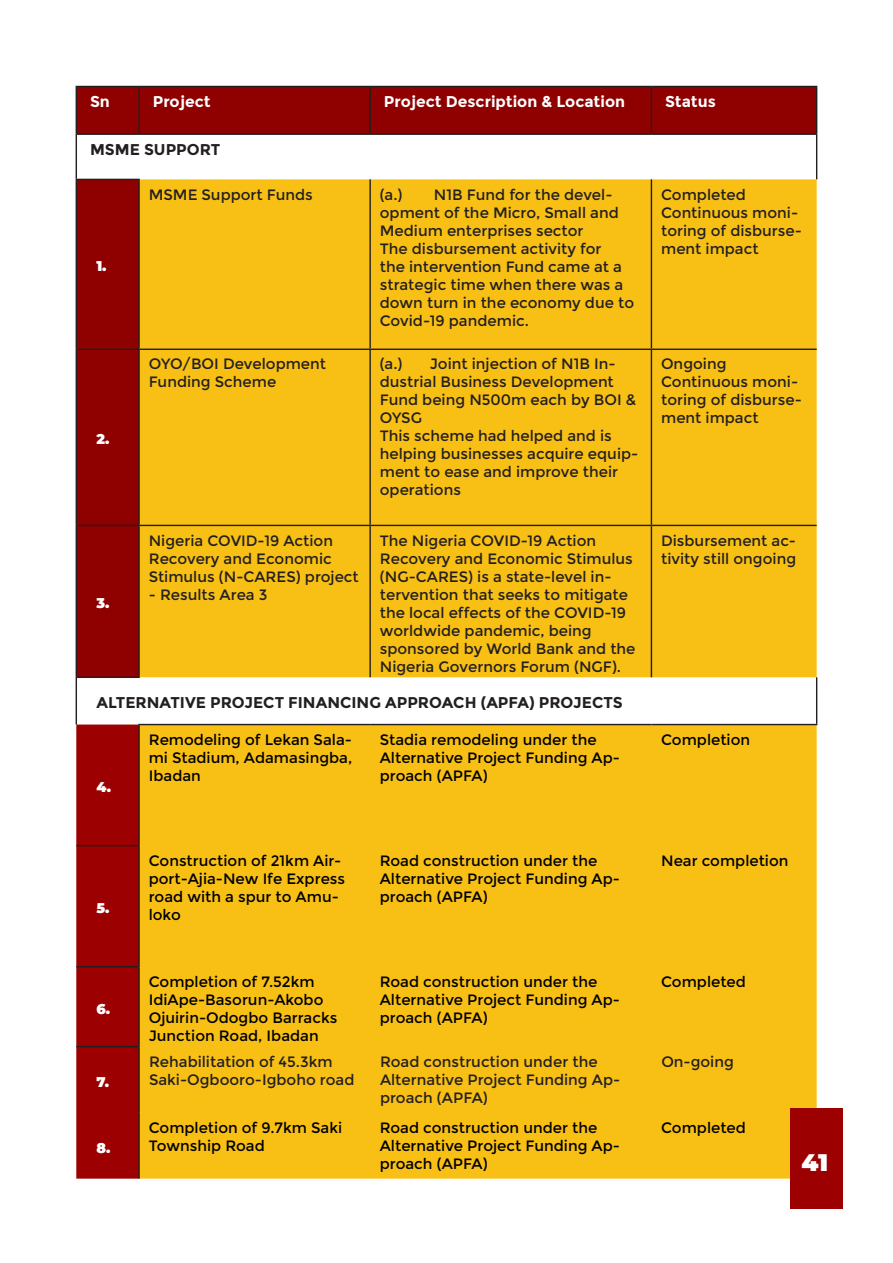
<style>
.page{position:relative;width:893px;height:1263px;background:#fff}
.page>*{position:absolute;margin:0;border:0;box-sizing:border-box;transform-origin:0 0}
.body_texts{font:900 24px "Montserrat";color:#fff}
.body_texts-2{font:700 15.6px "Montserrat";color:#231f20}
.body_texts-3{font:700 15.6px "Montserrat";color:#fff}
.TABLE_TEXTS{font:15px/18px "Montserrat";color:#231f20}
.TABLE_TEXTS-2{font:15px/18px "Montserrat";color:#000001}
.TABLE_TEXTS-3{font:900 14.1px "Montserrat";color:#fff}
</style>
<div class="page">
<div style="left:77px;top:87px;width:739px;height:46px;background:#8e0100"></div>
<div style="left:77px;top:180px;width:61px;height:497px;background:#8e0100"></div>
<div style="left:139px;top:179px;width:678px;height:999px;background:#f8c015"></div>
<div style="left:76px;top:724px;width:62px;height:454px;background:#9c0001"></div>
<hr style="left:76px;top:86px;width:63px;height:1px;background:#231f20">
<hr style="left:76px;top:87px;width:1px;height:46px;background:#231f20">
<hr style="left:139px;top:86px;width:231px;height:1px;background:#231f20">
<hr style="left:138px;top:87px;width:2px;height:46px;background:#231f20">
<hr style="left:370px;top:86px;width:281px;height:1px;background:#231f20">
<hr style="left:369px;top:87px;width:2px;height:46px;background:#231f20">
<hr style="left:651px;top:86px;width:166px;height:1px;background:#231f20">
<hr style="left:651px;top:87px;width:1px;height:46px;background:#231f20">
<hr style="left:816px;top:87px;width:1px;height:46px;background:#231f20">
<hr style="left:76px;top:133px;width:63px;height:2px;background:#231f20">
<hr style="left:76px;top:135px;width:1px;height:44px;background:#231f20">
<hr style="left:139px;top:133px;width:231px;height:2px;background:#231f20">
<hr style="left:370px;top:133px;width:281px;height:2px;background:#231f20">
<hr style="left:651px;top:133px;width:166px;height:2px;background:#231f20">
<hr style="left:816px;top:135px;width:1px;height:44px;background:#231f20">
<hr style="left:369px;top:179px;width:2px;height:170px;background:#231f20">
<hr style="left:651px;top:179px;width:1px;height:170px;background:#231f20">
<hr style="left:139px;top:349px;width:231px;height:1px;background:#231f20">
<hr style="left:370px;top:349px;width:281px;height:1px;background:#231f20">
<hr style="left:369px;top:350px;width:2px;height:175px;background:#231f20">
<hr style="left:651px;top:349px;width:166px;height:1px;background:#231f20">
<hr style="left:651px;top:350px;width:1px;height:175px;background:#231f20">
<hr style="left:139px;top:525px;width:231px;height:1px;background:#231f20">
<hr style="left:370px;top:525px;width:281px;height:1px;background:#231f20">
<hr style="left:369px;top:526px;width:2px;height:151px;background:#231f20">
<hr style="left:651px;top:525px;width:166px;height:1px;background:#231f20">
<hr style="left:651px;top:526px;width:1px;height:151px;background:#231f20">
<hr style="left:76px;top:678px;width:1px;height:46px;background:#231f20">
<hr style="left:816px;top:677px;width:1px;height:47px;background:#231f20">
<hr style="left:76px;top:845px;width:64px;height:1px;background:#231f20">
<hr style="left:76px;top:966px;width:64px;height:1px;background:#231f20">
<hr style="left:76px;top:1046px;width:64px;height:1px;background:#231f20">
<hr style="left:76px;top:179px;width:64px;height:1px;background:#231f20">
<hr style="left:76px;top:180px;width:1px;height:169px;background:#231f20">
<hr style="left:138px;top:180px;width:2px;height:169px;background:#231f20">
<hr style="left:76px;top:349px;width:63px;height:1px;background:#231f20">
<hr style="left:76px;top:350px;width:1px;height:175px;background:#231f20">
<hr style="left:138px;top:350px;width:2px;height:175px;background:#231f20">
<hr style="left:76px;top:525px;width:63px;height:1px;background:#231f20">
<hr style="left:76px;top:526px;width:1px;height:151px;background:#231f20">
<hr style="left:138px;top:526px;width:2px;height:151px;background:#231f20">
<hr style="left:76px;top:677px;width:64px;height:1px;background:#231f20">
<hr style="left:138px;top:725px;width:2px;height:120px;background:#231f20">
<hr style="left:138px;top:846px;width:2px;height:120px;background:#231f20">
<hr style="left:138px;top:967px;width:2px;height:79px;background:#231f20">
<hr style="left:138px;top:1047px;width:2px;height:66px;background:#231f20">
<hr style="left:138px;top:1113px;width:2px;height:65px;background:#231f20">
<hr style="left:138px;top:724px;width:232px;height:1px;background:#231f20">
<hr style="left:370px;top:724px;width:281px;height:1px;background:#231f20">
<hr style="left:651px;top:724px;width:166px;height:1px;background:#231f20">
<div style="left:791px;top:1109px;width:52px;height:100px;background:#9c0001"></div>
<p class="body_texts-3" style="left:90px;top:92px;width:21px">Sn</p>
<p class="body_texts-3" style="left:153px;top:92px;width:59px">Project</p>
<p class="body_texts-3" style="left:384px;top:92px;width:243px">Project Description &amp; Location</p>
<p class="body_texts-3" style="left:665px;top:92px;width:52px">Status</p>
<p class="body_texts-2" style="left:90px;top:140px;width:132px">MSME SUPPORT</p>
<p class="TABLE_TEXTS-3" style="left:96px;top:257px;width:12px">1.</p>
<p class="TABLE_TEXTS-3" style="left:96px;top:430px;width:15px">2.</p>
<p class="TABLE_TEXTS" style="left:149px;top:185px;width:166px">MSME Support Funds</p>
<p class="TABLE_TEXTS" style="left:380px;top:185px;width:24px">(a.)</p>
<p class="TABLE_TEXTS" style="left:380px;top:185px;width:240px;text-indent:54px">N1B Fund for the devel&shy;opment of the Micro, Small and<br>Medium enterprises sector</p>
<p class="TABLE_TEXTS" style="left:380px;top:239px;width:256px">The disbursement activity for<br>the intervention Fund came at a strategic time when there was a down turn in the economy due to<br>Covid-19 pandemic.</p>
<p class="TABLE_TEXTS" style="left:149px;top:355px;width:179px">OYO/BOI Development<br>Funding Scheme</p>
<p class="TABLE_TEXTS" style="left:380px;top:355px;width:24px">(a.)</p>
<p class="TABLE_TEXTS" style="left:380px;top:355px;width:258px;text-indent:50px">Joint injection of N1B In&shy;dustrial Business Development<br>Fund being N500m each by BOI &amp;<br>OYSG</p>
<p class="TABLE_TEXTS" style="left:380px;top:427px;width:260px">This scheme had helped and is helping businesses acquire equip&shy;ment to ease and improve their operations</p>
<p class="TABLE_TEXTS" style="left:661px;top:185px;width:86px">Completed</p>
<p class="TABLE_TEXTS" style="left:661px;top:203px;width:142px">Continuous moni&shy;toring of disburse&shy;ment impact</p>
<p class="TABLE_TEXTS" style="left:661px;top:355px;width:67px">Ongoing</p>
<p class="TABLE_TEXTS" style="left:661px;top:373px;width:142px">Continuous moni&shy;toring of disburse&shy;ment impact</p>
<p class="TABLE_TEXTS" style="left:380px;top:531px;width:257px">The Nigeria COVID-19 Action<br>Recovery and Economic Stimulus (NG-CARES) is a state-level in&shy;tervention that seeks to mitigate the local effects of the COVID-19 worldwide pandemic, being sponsored by World Bank and the<br>Nigeria Governors Forum (NGF).</p>
<p class="TABLE_TEXTS" style="left:661px;top:531px;width:137px">Disbursement ac&shy;tivity still ongoing</p>
<p class="body_texts-2" style="left:96px;top:694px;width:528px">ALTERNATIVE PROJECT FINANCING APPROACH (APFA) PROJECTS</p>
<p class="TABLE_TEXTS" style="left:149px;top:531px;width:212px">Nigeria COVID-19 Action<br>Recovery and Economic<br>Stimulus (N-CARES) project</p>
<p class="TABLE_TEXTS" style="left:149px;top:585px;width:120px">- Results Area 3</p>
<p class="TABLE_TEXTS-3" style="left:96px;top:594px;width:15px">3.</p>
<p class="TABLE_TEXTS-3" style="left:96px;top:777px;width:16px">4.</p>
<p class="TABLE_TEXTS-3" style="left:96px;top:899px;width:15px">5.</p>
<p class="TABLE_TEXTS-3" style="left:96px;top:999px;width:15px">6.</p>
<p class="TABLE_TEXTS-3" style="left:96px;top:1072px;width:14px">7.</p>
<p class="TABLE_TEXTS-3" style="left:96px;top:1138px;width:16px">8.</p>
<p class="TABLE_TEXTS-2" style="left:149px;top:731px;width:205px;text-align:justify">Remodeling of Lekan Sala&shy;mi Stadium, Adamasingba, Ibadan</p>
<p class="TABLE_TEXTS-2" style="left:380px;top:731px;width:242px">Stadia remodeling under the<br>Alternative Project Funding Ap&shy;proach (APFA)</p>
<p class="TABLE_TEXTS-2" style="left:661px;top:731px;width:91px">Completion</p>
<p class="TABLE_TEXTS-2" style="left:149px;top:852px;width:198px">Construction of 21km Air&shy;port-Ajia-New Ife Express road with a spur to Amu&shy;loko</p>
<p class="TABLE_TEXTS-2" style="left:380px;top:852px;width:242px">Road construction under the<br>Alternative Project Funding Ap&shy;proach (APFA)</p>
<p class="TABLE_TEXTS-2" style="left:661px;top:852px;width:129px">Near completion</p>
<p class="TABLE_TEXTS-2" style="left:149px;top:973px;width:190px">Completion of 7.52km<br>IdiApe-Basorun-Akobo<br>Ojuirin-Odogbo Barracks<br>Junction Road, Ibadan</p>
<p class="TABLE_TEXTS-2" style="left:380px;top:973px;width:242px">Road construction under the<br>Alternative Project Funding Ap&shy;proach (APFA)</p>
<p class="TABLE_TEXTS-2" style="left:661px;top:973px;width:86px">Completed</p>
<p class="TABLE_TEXTS" style="left:149px;top:1053px;width:207px">Rehabilitation of 45.3km<br>Saki-Ogbooro-Igboho road</p>
<p class="TABLE_TEXTS" style="left:380px;top:1053px;width:242px">Road construction under the<br>Alternative Project Funding Ap&shy;proach (APFA)</p>
<p class="TABLE_TEXTS" style="left:661px;top:1053px;width:74px">On-going</p>
<p class="TABLE_TEXTS-2" style="left:149px;top:1119px;width:195px">Completion of 9.7km Saki<br>Township Road</p>
<p class="TABLE_TEXTS-2" style="left:380px;top:1119px;width:242px">Road construction under the<br>Alternative Project Funding Ap&shy;proach (APFA)</p>
<p class="TABLE_TEXTS-2" style="left:661px;top:1119px;width:86px">Completed</p>
<p class="body_texts" style="left:802px;top:1146px;width:28px">41</p>
</div>
